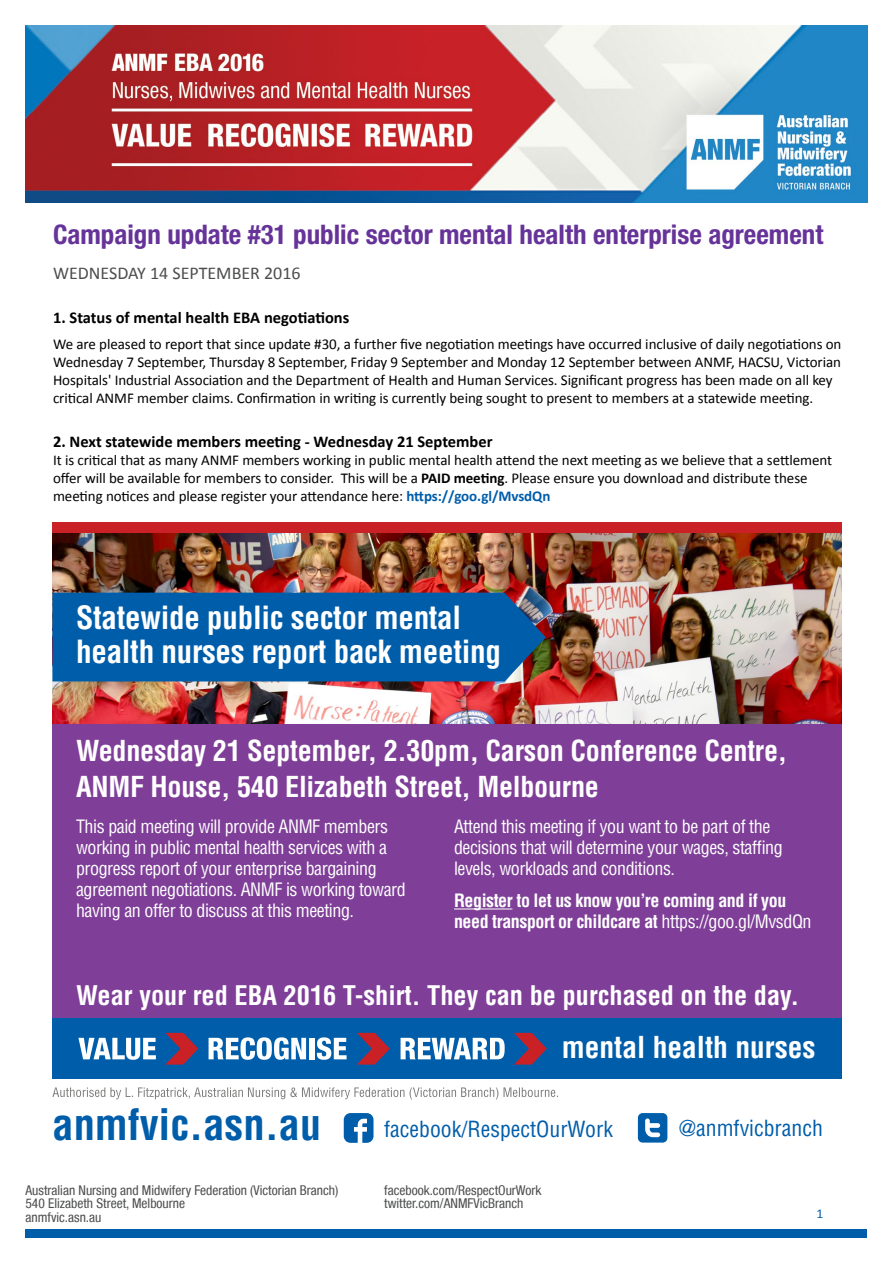
<style>
.page{position:relative;width:893px;height:1263px;background:#fff}
.page>*{position:absolute;margin:0;border:0;box-sizing:border-box;transform-origin:0 0}
.t1{font:700 condensed 42.45px "Helvetica LT Std";color:#005daa}
.t2{font:700 condensed 31.2px/34.5px "Helvetica LT Std";letter-spacing:-.01em;color:#fff}
.t3{font:700 condensed 29.55px "Helvetica LT Std";color:#fff}
.t4{font:700 condensed 28.2px/36px "Helvetica LT Std";letter-spacing:-.01em;color:#fff}
.t5{font:700 condensed 27px "Helvetica Neue LT Std";color:#639}
.t6{font:700 condensed 26.4px "Helvetica LT Std";color:#fff}
.t7{font:condensed 21.75px "Helvetica LT Std";color:#005daa}
.t8{font:condensed 18px/21px "Helvetica LT Std";letter-spacing:-.025em;color:#fff}
.t9{font:700 condensed 18px/21px "Helvetica LT Std";letter-spacing:-.025em;color:#fff}
.t10{font:18px "Calibri";color:#4c4d4d}
.t11{font:700 16.5px "Calibri";color:#000}
.t12{font:15px/18px "Calibri";letter-spacing:-.005em;color:#000}
.t13{font:condensed 13.5px/13.5px "Helvetica Neue LT";color:#4c4d4d}
.t14{font:13.5px "Calibri";color:#005daa}
.s1{font-weight:700}
.s2{font-weight:700;color:#005daa}
.s3{font-weight:400}
</style>
<div class="page">
<img style="left:26px;top:26px;width:841px;height:176px">
<div style="left:26px;top:1229px;width:841px;height:8px;background:#005daa"></div>
<svg style="left:344px;top:1113px;width:29px;height:30px"></svg>
<div style="left:638px;top:1113px;width:29px;height:29px;background:#005daa;border-radius:5px"></div>
<svg style="left:645px;top:1118px;width:15px;height:19px"></svg>
<div style="left:52px;top:697px;width:790px;height:375px;background:#7f3f98"></div>
<div style="left:52px;top:522px;width:790px;height:13px;background:#ca2127"></div>
<img style="left:52px;top:533px;width:790px;height:191px">
<div style="left:52px;top:593px;width:494px;height:88px;background:#005daa"></div>
<svg style="left:52px;top:1087px;width:506px;height:13px"></svg>
<hr style="left:454px;top:908px;width:58px;height:1px;background:#fff">
<div style="left:52px;top:1019px;width:790px;height:60px;background:#005daa"></div>
<svg style="left:78px;top:1038px;width:78px;height:22px"></svg>
<svg style="left:209px;top:1037px;width:97px;height:23px"></svg>
<div style="left:309px;top:1038px;width:5px;height:21px;background:#fff"></div>
<svg style="left:317px;top:1037px;width:30px;height:23px"></svg>
<svg style="left:401px;top:1038px;width:104px;height:21px"></svg>
<svg style="left:357px;top:1033px;width:33px;height:31px"></svg>
<svg style="left:514px;top:1033px;width:33px;height:31px"></svg>
<svg style="left:165px;top:1033px;width:33px;height:31px"></svg>
<h3 class="t5" style="left:53px;top:218px;width:772px">Campaign update #31 public sector mental health enterprise agreement</h3>
<p class="t10" style="left:53px;top:262px;width:249px">WEDNESDAY 14 SEPTEMBER 2016</p>
<p class="t11" style="left:53px;top:307px;width:298px">1. Status of mental health EBA negotiations</p>
<p class="t12" style="left:53px;top:335px;width:790px">We are pleased to report that since update #30, a further five negotiation meetings have occurred inclusive of daily negotiations on Wednesday 7 September, Thursday 8 September, Friday 9 September and Monday 12 September between ANMF, HACSU, Victorian Hospitals' Industrial Association and the Department of Health and Human Services. Significant progress has been made on all key critical ANMF member claims. Confirmation in writing is currently being sought to present to members at a statewide meeting.</p>
<p class="t11" style="left:53px;top:431px;width:441px">2. Next statewide members meeting - Wednesday 21 September</p>
<p class="t12" style="left:53px;top:451px;width:781px">It is critical that as many ANMF members working in public mental health attend the next meeting as we believe that a settlement offer will be available for members to consider. This will be a <span class="s1">PAID meeting</span>. Please ensure you download and distribute these meeting notices and please register your attendance here: <span class="s2">https://goo.gl/MvsdQn</span></p>
<h2 class="t2" style="left:76px;top:600px;width:426px">Statewide public sector mental health nurses report back meeting</h2>
<h3 class="t4" style="left:76px;top:733px;width:713px">Wednesday 21 September, 2.30pm, Carson Conference Centre,<br>ANMF House, 540 Elizabeth Street, Melbourne</h3>
<p class="t8" style="left:76px;top:816px;width:331px">This paid meeting will provide ANMF members working in public mental health services with a progress report of your enterprise bargaining agreement negotiations. ANMF is working toward having an offer to discuss at this meeting.</p>
<p class="t8" style="left:454px;top:816px;width:330px">Attend this meeting if you want to be part of the decisions that will determine your wages, staffing levels, workloads and conditions.</p>
<p class="t9" style="left:454px;top:890px;width:359px">Register to let us know you’re coming and if you need transport or childcare at <span class="s3">https://goo.gl/MvsdQn</span></p>
<h3 class="t6" style="left:76px;top:979px;width:725px">Wear your red EBA 2016 T-shirt. They can be purchased on the day.</h3>
<h3 class="t3" style="left:562px;top:1029px;width:255px">mental health nurses</h3>
<h1 class="t1" style="left:52px;top:1098px;width:270px">anmfvic.asn.au</h1>
<h3 class="t7" style="left:384px;top:1116px;width:230px">facebook/RespectOurWork</h3>
<h3 class="t7" style="left:679px;top:1114px;width:146px">@anmfvicbranch</h3>
<p class="t13" style="left:26px;top:1183px;width:314px">Australian Nursing and Midwifery Federation (Victorian Branch)<br>540 Elizabeth Street, Melbourne<br>anmfvic.asn.au</p>
<p class="t13" style="left:384px;top:1183px;width:159px">facebook.com/RespectOurWork twitter.com/ANMFVicBranch</p>
<p class="t14" style="left:816px;top:1205px;width:8px">1</p>
</div>
